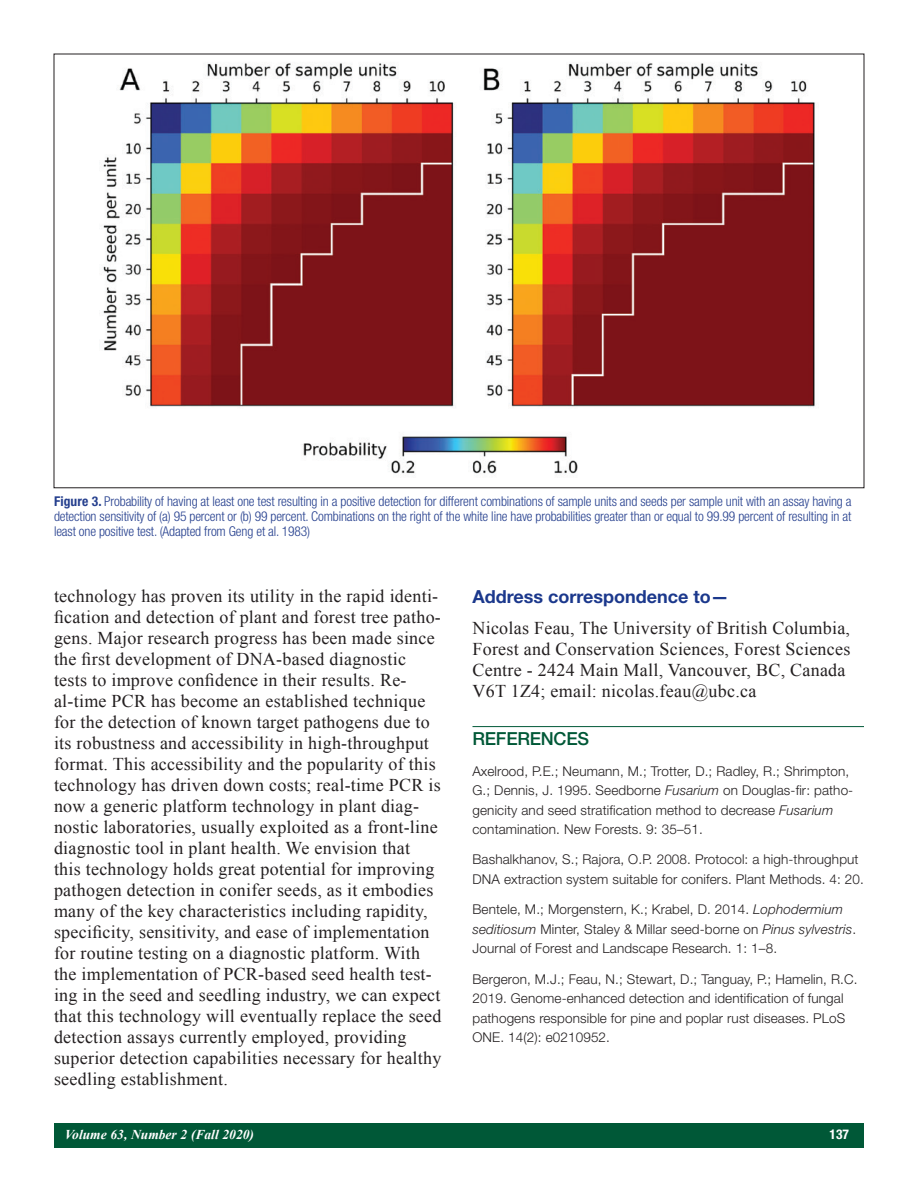
<style>
.page{position:relative;width:918px;height:1188px;background:#fff}
.page>*{position:absolute;margin:0;border:0;box-sizing:border-box;transform-origin:0 0}
.t1{font:18px/21px "Times New Roman";letter-spacing:.015em;color:#231f20}
.Body_Head_2{font:700 18px "Helvetica Neue LT Std";color:#1b388c}
.References_heading{font:500 18px "Helvetica Neue LT Std";letter-spacing:-.015em;color:#005837}
.Reference_text{font:300 13.5px/19.5px "Helvetica Neue LT Std";letter-spacing:.01em;color:#231f20}
.Captions{font:300 condensed 13.5px/15px "Helvetica Neue LT Std";letter-spacing:-.01em;color:#253f8e;text-align:justify}
.t2{font:italic 700 13.5px "Times New Roman";color:#fff}
.t3{font:700 condensed 13.5px "Helvetica Neue LT Std";color:#fff}
.s1{font-weight:700}
.s2{font-style:italic}
</style>
<div class="page">
<div style="left:54px;top:1123px;width:810px;height:25px;background:#005837"></div>
<hr style="left:472px;top:726px;width:392px;height:1px;background:#005837">
<img style="left:103px;top:63px;width:712px;height:411px">
<p class="Captions" style="left:54px;top:494px;width:799px"><span class="s1">Figure 3.</span> Probability of having at least one test resulting in a positive detection for different combinations of sample units and seeds per sample unit with an assay having a detection sensitivity of (a) 95 percent or (b) 99 percent. Combinations on the right of the white line have probabilities greater than or equal to 99.99 percent of resulting in at least one positive test. (Adapted from Geng et al. 1983)</p>
<p class="t1" style="left:54px;top:585px;width:389px">technology has proven its utility in the rapid identi&shy;fication and detection of plant and forest tree patho&shy;gens. Major research progress has been made since the first development of DNA-based diagnostic tests to improve confidence in their results. Re&shy;al-time PCR has become an established technique for the detection of known target pathogens due to its robustness and accessibility in high-throughput format. This accessibility and the popularity of this technology has driven down costs; real-time PCR is now a generic platform technology in plant diag&shy;nostic laboratories, usually exploited as a front-line diagnostic tool in plant health. We envision that this technology holds great potential for improving pathogen detection in conifer seeds, as it embodies many of the key characteristics including rapidity, specificity, sensitivity, and ease of implementation for routine testing on a diagnostic platform. With the implementation of PCR-based seed health test&shy;ing in the seed and seedling industry, we can expect that this technology will eventually replace the seed detection assays currently employed, providing superior detection capabilities necessary for healthy seedling establishment.</p>
<p class="Body_Head_2" style="left:472px;top:585px;width:258px">Address correspondence to—</p>
<p class="t1" style="left:472px;top:618px;width:379px">Nicolas Feau, The University of British Columbia, Forest and Conservation Sciences, Forest Sciences Centre - 2424 Main Mall, Vancouver, BC, Canada V6T 1Z4; email: nicolas.feau@ubc.ca</p>
<p class="References_heading" style="left:472px;top:728px;width:118px">REFERENCES</p>
<p class="Reference_text" style="left:472px;top:761px;width:382px">Axelrood, P.E.; Neumann, M.; Trotter, D.; Radley, R.; Shrimpton, G.; Dennis, J. 1995. Seedborne <span class="s2">Fusarium</span> on Douglas-fir: patho&shy;genicity and seed stratification method to decrease <span class="s2">Fusarium </span>contamination. New Forests. 9: 35–51.</p>
<p class="Reference_text" style="left:472px;top:850px;width:393px">Bashalkhanov, S.; Rajora, O.P. 2008. Protocol: a high-throughput<br>DNA extraction system suitable for conifers. Plant Methods. 4: 20.</p>
<p class="Reference_text" style="left:472px;top:899px;width:385px">Bentele, M.; Morgenstern, K.; Krabel, D. 2014. <span class="s2">Lophodermium seditiosum</span> Minter, Staley &amp; Millar seed-borne on <span class="s2">Pinus sylvestris</span>.<br>Journal of Forest and Landscape Research. 1: 1–8.</p>
<p class="Reference_text" style="left:472px;top:969px;width:387px">Bergeron, M.J.; Feau, N.; Stewart, D.; Tanguay, P.; Hamelin, R.C.<br>2019. Genome-enhanced detection and identification of fungal pathogens responsible for pine and poplar rust diseases. PLoS ONE. 14(2): e0210952.</p>
<p class="t2" style="left:65px;top:1125px;width:191px">Volume 63, Number 2 (Fall 2020)</p>
<p class="t3" style="left:830px;top:1126px;width:21px">137</p>
</div>
